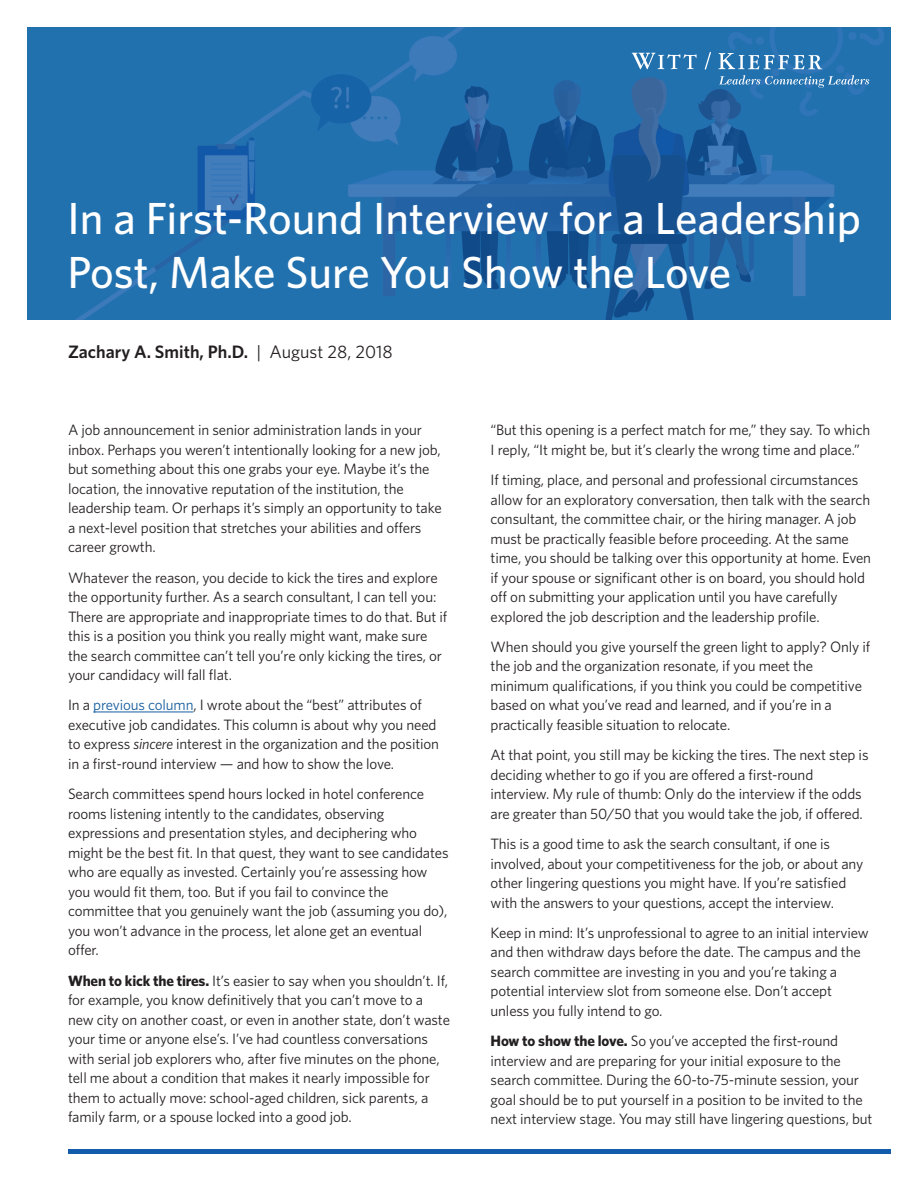
<style>
.page{position:relative;width:918px;height:1188px;background:#fff}
.page>*{position:absolute;margin:0;border:0;box-sizing:border-box;transform-origin:0 0}
.t1{font:500 45px/54px "Whitney";color:#fff}
.t2{font:600 18px "Whitney";color:#231f20}
.t3{font:15px/19.5px "Whitney";letter-spacing:-.01em;color:#231f20}
.s1{font-weight:400}
.s2{color:#175d9e}
.s3{font-style:italic}
.s4{font-weight:700}
</style>
<div class="page">
<svg style="left:27px;top:27px;width:864px;height:293px;background:#226cab"></svg>
<hr style="left:68px;top:1149px;width:823px;height:4px;background:#135cab">
<svg style="left:718px;top:53px;width:104px;height:16px"></svg>
<svg style="left:704px;top:52px;width:7px;height:18px"></svg>
<svg style="left:632px;top:53px;width:65px;height:16px"></svg>
<svg style="left:719px;top:75px;width:150px;height:13px;background:#4889bd"></svg>
<hr style="left:93px;top:712px;width:100px;height:1px;background:#175d9e">
<h1 class="t1" style="left:68px;top:191px;width:795px">In a First-Round Interview for a Leadership<br>Post, Make Sure You Show the Love</h1>
<p class="t2" style="left:68px;top:340px;width:326px">Zachary A. Smith, Ph.D. <span class="s1">| August 28, 2018</span></p>
<p class="t3" style="left:68px;top:420px;width:375px">A job announcement in senior administration lands in your inbox. Perhaps you weren’t intentionally looking for a new job, but something about this one grabs your eye. Maybe it’s the location, the innovative reputation of the institution, the leadership team. Or perhaps it’s simply an opportunity to take a next-level position that stretches your abilities and offers career growth.</p>
<p class="t3" style="left:68px;top:567px;width:381px">Whatever the reason, you decide to kick the tires and explore the opportunity further. As a search consultant, I can tell you:<br>There are appropriate and inappropriate times to do that. But if this is a position you think you really might want, make sure the search committee can’t tell you’re only kicking the tires, or your candidacy will fall flat.</p>
<p class="t3" style="left:68px;top:695px;width:373px">In a <span class="s2">previous column</span>, I wrote about the “best” attributes of executive job candidates. This column is about why you need to express <span class="s3">sincere</span> interest in the organization and the position in a first-round interview — and how to show the love.</p>
<p class="t3" style="left:68px;top:784px;width:382px">Search committees spend hours locked in hotel conference rooms listening intently to the candidates, observing expressions and presentation styles, and deciphering who might be the best fit. In that quest, they want to see candidates who are equally as invested. Certainly you’re assessing how you would fit them, too. But if you fail to convince the committee that you genuinely want the job (assuming you do), you won’t advance in the process, let alone get an eventual offer.</p>
<p class="t3" style="left:68px;top:970px;width:384px"><span class="s4">When to kick the tires.</span> It’s easier to say when you shouldn’t. If, for example, you know definitively that you can’t move to a new city on another coast, or even in another state, don’t waste your time or anyone else’s. I’ve had countless conversations with serial job explorers who, after five minutes on the phone, tell me about a condition that makes it nearly impossible for them to actually move: school-aged children, sick parents, a family farm, or a spouse locked into a good job.</p>
<p class="t3" style="left:491px;top:420px;width:381px">“But this opening is a perfect match for me,” they say. To which<br>I reply, “It might be, but it’s clearly the wrong time and place.”</p>
<p class="t3" style="left:491px;top:470px;width:382px">If timing, place, and personal and professional circumstances allow for an exploratory conversation, then talk with the search consultant, the committee chair, or the hiring manager. A job must be practically feasible before proceeding. At the same time, you should be talking over this opportunity at home. Even if your spouse or significant other is on board, you should hold off on submitting your application until you have carefully explored the job description and the leadership profile.</p>
<p class="t3" style="left:491px;top:637px;width:381px">When should you give yourself the green light to apply? Only if the job and the organization resonate, if you meet the minimum qualifications, if you think you could be competitive based on what you’ve read and learned, and if you’re in a practically feasible situation to relocate.</p>
<p class="t3" style="left:491px;top:745px;width:379px">At that point, you still may be kicking the tires. The next step is deciding whether to go if you are offered a first-round interview. My rule of thumb: Only do the interview if the odds are greater than 50/50 that you would take the job, if offered.</p>
<p class="t3" style="left:491px;top:834px;width:374px">This is a good time to ask the search consultant, if one is involved, about your competitiveness for the job, or about any other lingering questions you might have. If you’re satisfied with the answers to your questions, accept the interview.</p>
<p class="t3" style="left:491px;top:923px;width:380px">Keep in mind: It’s unprofessional to agree to an initial interview and then withdraw days before the date. The campus and the search committee are investing in you and you’re taking a potential interview slot from someone else. Don’t accept unless you fully intend to go.</p>
<p class="t3" style="left:491px;top:1031px;width:383px"><span class="s4">How to show the love.</span> So you’ve accepted the first-round interview and are preparing for your initial exposure to the search committee. During the 60-to-75-minute session, your goal should be to put yourself in a position to be invited to the next interview stage. You may still have lingering questions, but</p>
</div>
